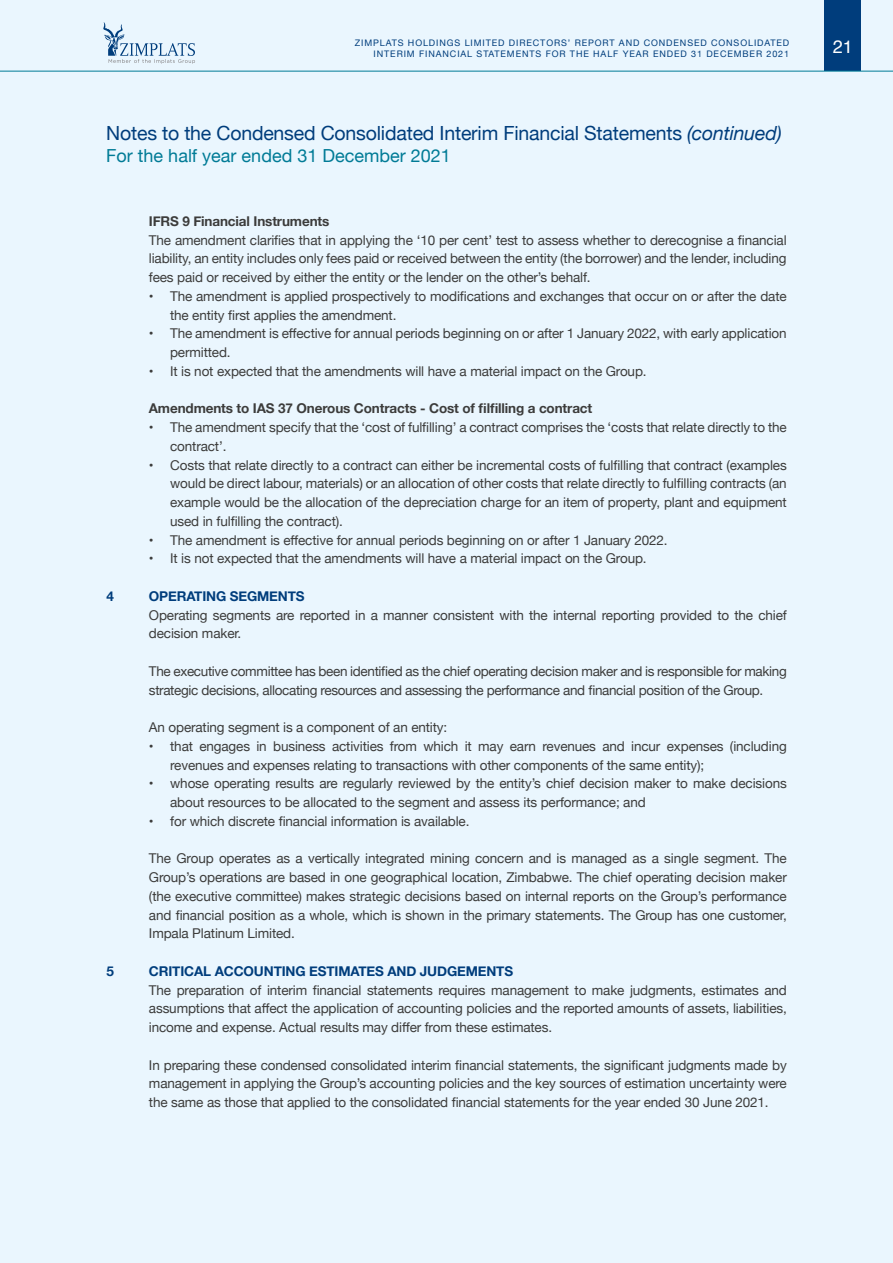
<style>
.page{position:relative;width:893px;height:1263px;background:#eaf6fe}
.page>*{position:absolute;margin:0;border:0;box-sizing:border-box;transform-origin:0 0}
.t1{font:19.5px "Helvetica Neue";letter-spacing:-.01em;color:#003d7c}
.t2{font:18px "Helvetica Neue";color:#007b96}
.t3{font:18px "Helvetica";color:#fff}
.t4{font:13.5px/18.8px "Helvetica Neue";letter-spacing:-.01em;color:#3c3c3b}
.t5{font:700 13.5px "Helvetica Neue";letter-spacing:-.01em;color:#3c3c3b}
.t6{font:700 13.5px "Helvetica Neue";letter-spacing:-.01em;color:#003d7c}
.t7{font:9px/10.8px "Helvetica Neue";letter-spacing:.1em;color:#003d7c;text-align:right}
.s1{font-style:italic}
</style>
<div class="page">
<div style="left:824px;top:0;width:37px;height:70px;background:#003d7c"></div>
<svg style="left:103px;top:22px;width:92px;height:42px"></svg>
<hr style="left:0;top:71px;width:893px;height:1px;background:#007b96">
<p class="t7" style="left:355px;top:38px;width:436px">ZIMPLATS HOLDINGS LIMITED DIRECTORS’ REPORT AND CONDENSED CONSOLIDATED<br>INTERIM FINANCIAL STATEMENTS FOR THE HALF YEAR ENDED 31 DECEMBER 2021</p>
<h2 class="t3" style="left:833px;top:33px;width:22px">21</h2>
<h1 class="t1" style="left:106px;top:119px;width:677px">Notes to the Condensed Consolidated Interim Financial Statements <span class="s1">(continued)</span></h1>
<h2 class="t2" style="left:106px;top:142px;width:346px">For the half year ended 31 December 2021</h2>
<p class="t5" style="left:149px;top:210px;width:182px">IFRS 9 Financial Instruments</p>
<p class="t4" style="left:149px;top:231px;width:639px;text-align:justify">The amendment clarifies that in applying the ‘10 per cent’ test to assess whether to derecognise a financial liability, an entity includes only fees paid or received between the entity (the borrower) and the lender, including fees paid or received by either the entity or the lender on the other’s behalf.</p>
<p class="t4" style="left:170px;top:287px;width:618px;text-indent:-21px">• The amendment is applied prospectively to modifications and exchanges that occur on or after the date the entity first applies the amendment.</p>
<p class="t4" style="left:170px;top:325px;width:618px;text-indent:-21px">• The amendment is effective for annual periods beginning on or after 1 January 2022, with early application permitted.</p>
<p class="t4" style="left:149px;top:362px;width:499px">• It is not expected that the amendments will have a material impact on the Group.</p>
<p class="t5" style="left:149px;top:398px;width:445px">Amendments to IAS 37 Onerous Contracts - Cost of filfilling a contract</p>
<p class="t4" style="left:170px;top:419px;width:618px;text-indent:-21px">• The amendment specify that the ‘cost of fulfilling’ a contract comprises the ‘costs that relate directly to the contract’.</p>
<p class="t4" style="left:170px;top:456px;width:618px;text-align:justify;text-indent:-21px">• Costs that relate directly to a contract can either be incremental costs of fulfilling that contract (examples would be direct labour, materials) or an allocation of other costs that relate directly to fulfilling contracts (an example would be the allocation of the depreciation charge for an item of property, plant and equipment used in fulfilling the contract).</p>
<p class="t4" style="left:149px;top:531px;width:520px">• The amendment is effective for annual periods beginning on or after 1 January 2022.</p>
<p class="t4" style="left:149px;top:550px;width:499px">• It is not expected that the amendments will have a material impact on the Group.</p>
<p class="t6" style="left:106px;top:585px;width:9px">4</p>
<p class="t6" style="left:149px;top:585px;width:157px">OPERATING SEGMENTS</p>
<p class="t4" style="left:149px;top:606px;width:639px">Operating segments are reported in a manner consistent with the internal reporting provided to the chief decision maker.</p>
<p class="t4" style="left:149px;top:662px;width:639px">The executive committee has been identified as the chief operating decision maker and is responsible for making strategic decisions, allocating resources and assessing the performance and financial position of the Group.</p>
<p class="t4" style="left:149px;top:719px;width:300px">An operating segment is a component of an entity:</p>
<p class="t4" style="left:170px;top:737px;width:618px;text-indent:-21px">• that engages in business activities from which it may earn revenues and incur expenses (including revenues and expenses relating to transactions with other components of the same entity);</p>
<p class="t4" style="left:170px;top:775px;width:618px;text-indent:-21px">• whose operating results are regularly reviewed by the entity’s chief decision maker to make decisions about resources to be allocated to the segment and assess its performance; and</p>
<p class="t4" style="left:149px;top:812px;width:322px">• for which discrete financial information is available.</p>
<p class="t4" style="left:149px;top:850px;width:639px;text-align:justify">The Group operates as a vertically integrated mining concern and is managed as a single segment. The Group’s operations are based in one geographical location, Zimbabwe. The chief operating decision maker (the executive committee) makes strategic decisions based on internal reports on the Group’s performance and financial position as a whole, which is shown in the primary statements. The Group has one customer, Impala Platinum Limited.</p>
<p class="t6" style="left:106px;top:960px;width:9px">5</p>
<p class="t6" style="left:149px;top:960px;width:366px">CRITICAL ACCOUNTING ESTIMATES AND JUDGEMENTS</p>
<p class="t4" style="left:149px;top:981px;width:639px;text-align:justify">The preparation of interim financial statements requires management to make judgments, estimates and assumptions that affect the application of accounting policies and the reported amounts of assets, liabilities, income and expense. Actual results may differ from these estimates.</p>
<p class="t4" style="left:149px;top:1056px;width:639px;text-align:justify">In preparing these condensed consolidated interim financial statements, the significant judgments made by management in applying the Group’s accounting policies and the key sources of estimation uncertainty were the same as those that applied to the consolidated financial statements for the year ended 30 June 2021.</p>
</div>
